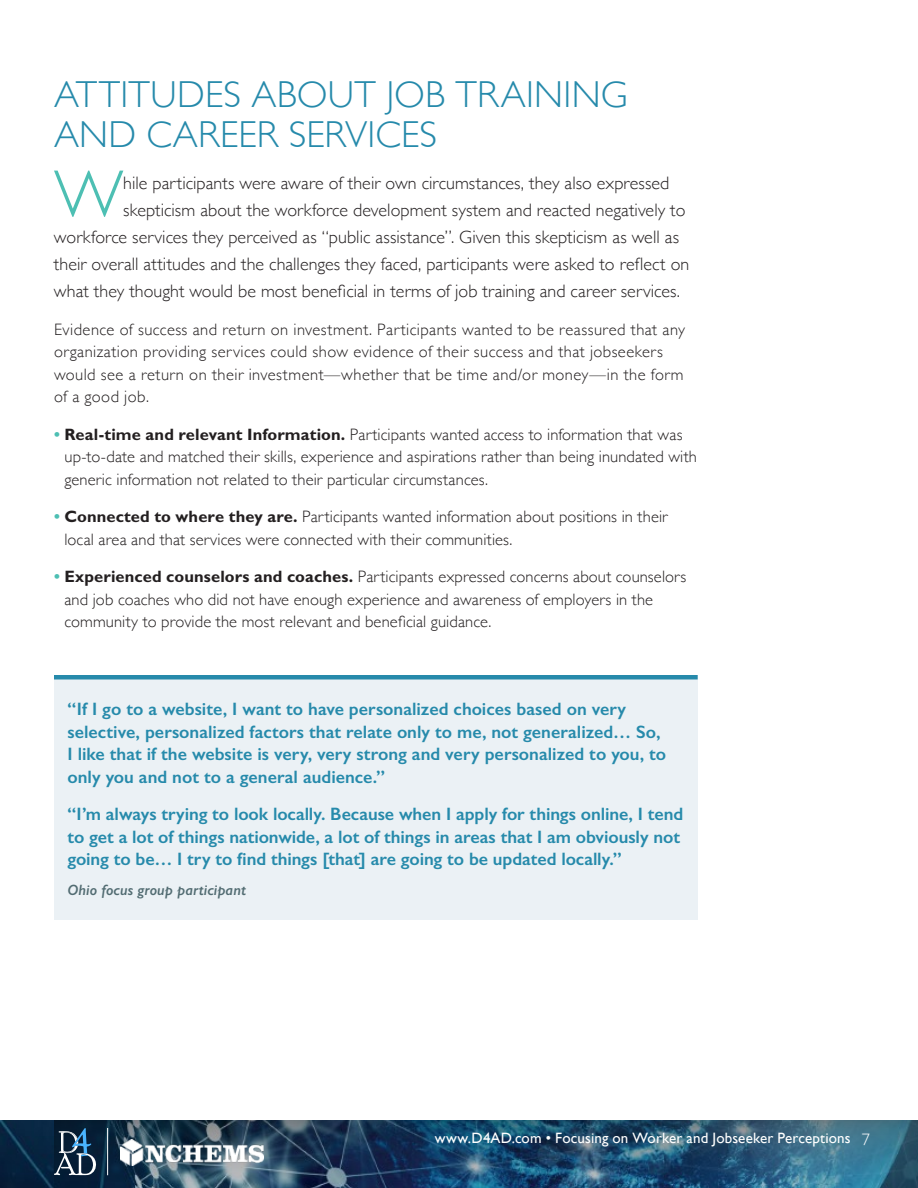
<style>
.page{position:relative;width:918px;height:1188px;background:#fff}
.page>*{position:absolute;margin:0;border:0;box-sizing:border-box;transform-origin:0 0}
.t1{font:300 67.2px "Gill Sans";color:#4dbfb3}
.t2{font:300 37.5px/40.5px "Gill Sans";letter-spacing:.005em;color:#268aab}
.t3{font:600 18px/22.5px "Gill Sans";color:#268aab}
.t4{font:300 18px "Gill Sans";letter-spacing:.005em;color:#231f20}
.t5{font:300 16.5px/22.5px "Gill Sans";letter-spacing:.01em;color:#231f20}
.t6{font:15px "Gill Sans";letter-spacing:.01em;color:#fff}
.t7{font:italic 600 15px "Gill Sans";letter-spacing:.005em;color:#526c72}
.s1{font-weight:700;color:#4dbfb3}
.s2{font-weight:700}
.s3{font-weight:300;font-size:16.5px}
</style>
<div class="page">
<img style="left:0;top:1120px;width:54px;height:68px">
<img style="left:54px;top:1120px;width:864px;height:68px">
<svg style="left:54px;top:1128px;width:43px;height:47px;background:#385168"></svg>
<img style="left:121px;top:1140px;width:143px;height:25px">
<hr style="left:107px;top:1128px;width:1px;height:47px;background:#fff">
<div style="left:54px;top:675px;width:644px;height:244px;background:#ebf1f5"></div>
<div style="left:54px;top:675px;width:644px;height:5px;background:#268aab"></div>
<h2 class="t2" style="left:54px;top:73px;width:575px">ATTITUDES ABOUT JOB TRAINING<br>AND CAREER SERVICES</h2>
<h1 class="t1" style="left:54px;top:141px;width:71px">W</h1>
<p class="t4" style="left:123px;top:169px;width:547px">hile participants were aware of their own circumstances, they also expressed</p>
<p class="t4" style="left:123px;top:196px;width:564px">skepticism about the workforce development system and reacted negatively to</p>
<p class="t4" style="left:54px;top:223px;width:627px">workforce services they perceived as “public assistance”. Given this skepticism as well as</p>
<p class="t4" style="left:54px;top:250px;width:637px">their overall attitudes and the challenges they faced, participants were asked to reflect on</p>
<p class="t4" style="left:54px;top:277px;width:628px">what they thought would be most beneficial in terms of job training and career services.</p>
<p class="t5" style="left:54px;top:317px;width:633px">Evidence of success and return on investment. Participants wanted to be reassured that any organization providing services could show evidence of their success and that jobseekers would see a return on their investment—whether that be time and/or money—in the form of a good job.</p>
<p class="t5" style="left:64px;top:423px;width:634px;text-indent:-10px"><span class="s1">•</span> <span class="s2">Real-time and relevant Information.</span> Participants wanted access to information that was up-to-date and matched their skills, experience and aspirations rather than being inundated with generic information not related to their particular circumstances.</p>
<p class="t5" style="left:64px;top:505px;width:605px;text-indent:-10px"><span class="s1">•</span> <span class="s2">Connected to where they are.</span> Participants wanted information about positions in their local area and that services were connected with their communities.</p>
<p class="t5" style="left:64px;top:565px;width:623px;text-indent:-10px"><span class="s1">•</span> <span class="s2">Experienced counselors and coaches.</span> Participants expressed concerns about counselors and job coaches who did not have enough experience and awareness of employers in the community to provide the most relevant and beneficial guidance.</p>
<p class="t3" style="left:68px;top:698px;width:600px">“If I go to a website, I want to have personalized choices based on very selective, personalized factors that relate only to me, not generalized… So, I like that if the website is very, very strong and very personalized to you, to only you and not to a general audience.”</p>
<p class="t3" style="left:68px;top:803px;width:617px">“I’m always trying to look locally. Because when I apply for things online, I tend to get a lot of things nationwide, a lot of things in areas that I am obviously not going to be… I try to find things [that] are going to be updated locally.”</p>
<p class="t7" style="left:68px;top:881px;width:180px">Ohio focus group participant</p>
<p class="t6" style="left:435px;top:1129px;width:437px">www.D4AD.com • Focusing on Worker and Jobseeker Perceptions <span class="s3">7</span></p>
</div>
